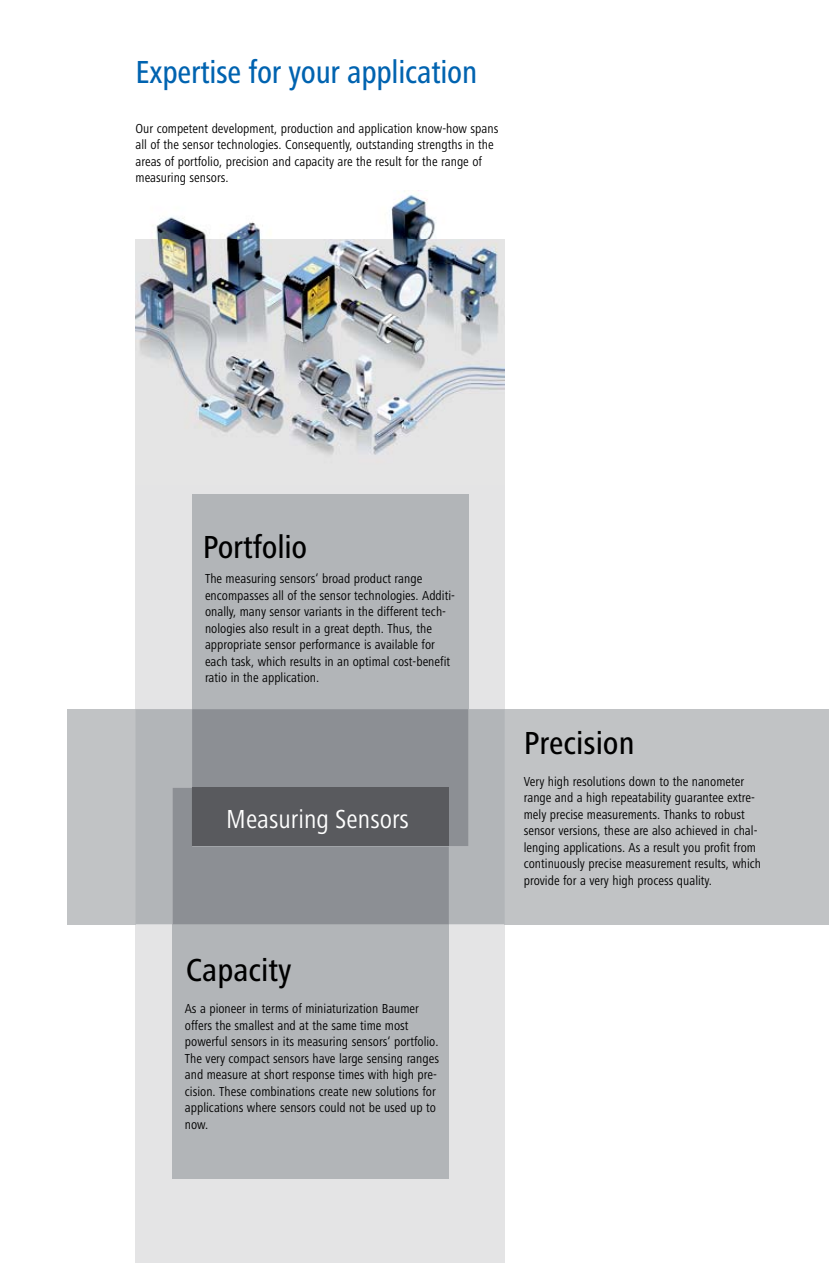
<style>
.page{position:relative;width:829px;height:1263px;background:#fff}
.page>*{position:absolute;margin:0;border:0;box-sizing:border-box;transform-origin:0 0}
.t1{font:500 condensed 33px "Frutiger Next LT";letter-spacing:-.01em;color:#0063b0;scale:.96 1}
.t2{font:500 condensed 33px "Frutiger Next LT";color:#000}
.t3{font:condensed 27px "Frutiger Next LT";color:#fff}
.t4{font:condensed 13.5px/16.5px "Frutiger Next LT";color:#000}
</style>
<div class="page">
<div style="left:135px;top:240px;width:369px;height:1023px;background:#e4e4e5"></div>
<img style="left:135px;top:191px;width:369px;height:264px">
<div style="left:504px;top:709px;width:325px;height:215px;background:#c1c3c5"></div>
<div style="left:67px;top:709px;width:68px;height:215px;background:#c1c3c5"></div>
<div style="left:172px;top:924px;width:277px;height:255px;background:#b2b5b8"></div>
<div style="left:192px;top:494px;width:276px;height:215px;background:#b2b5b8"></div>
<svg style="left:135px;top:709px;width:369px;height:215px;background:#979a9e"></svg>
<div style="left:192px;top:787px;width:257px;height:59px;background:#595a5e"></div>
<h1 class="t1" style="left:135px;top:60px;width:357px">Expertise for your application</h1>
<p class="t4" style="left:135px;top:122px;width:364px">Our competent development, production and application know-how spans all of the sensor technologies. Consequently, outstanding strengths in the areas of portfolio, precision and capacity are the result for the range of measuring sensors.</p>
<h1 class="t2" style="left:203px;top:534px;width:106px">Portfolio</h1>
<p class="t4" style="left:205px;top:572px;width:251px">The measuring sensors‘ broad product range encompasses all of the sensor technologies. Additi&shy;onally, many sensor variants in the different tech&shy;nologies also result in a great depth. Thus, the appropriate sensor performance is available for each task, which results in an optimal cost-benefit ratio in the application.</p>
<h2 class="t3" style="left:226px;top:809px;width:184px">Measuring Sensors</h2>
<h1 class="t2" style="left:186px;top:958px;width:107px">Capacity</h1>
<p class="t4" style="left:185px;top:1002px;width:256px">As a pioneer in terms of miniaturization Baumer offers the smallest and at the same time most powerful sensors in its measuring sensors‘ portfolio.<br>The very compact sensors have large sensing ranges and measure at short response times with high pre&shy;cision. These combinations create new solutions for applications where sensors could not be used up to now.</p>
<h1 class="t2" style="left:524px;top:731px;width:112px">Precision</h1>
<p class="t4" style="left:524px;top:774px;width:239px">Very high resolutions down to the nanometer range and a high repeatability guarantee extre&shy;mely precise measurements. Thanks to robust sensor versions, these are also achieved in chal&shy;lenging applications. As a result you profit from continuously precise measurement results, which provide for a very high process quality.</p>
</div>
